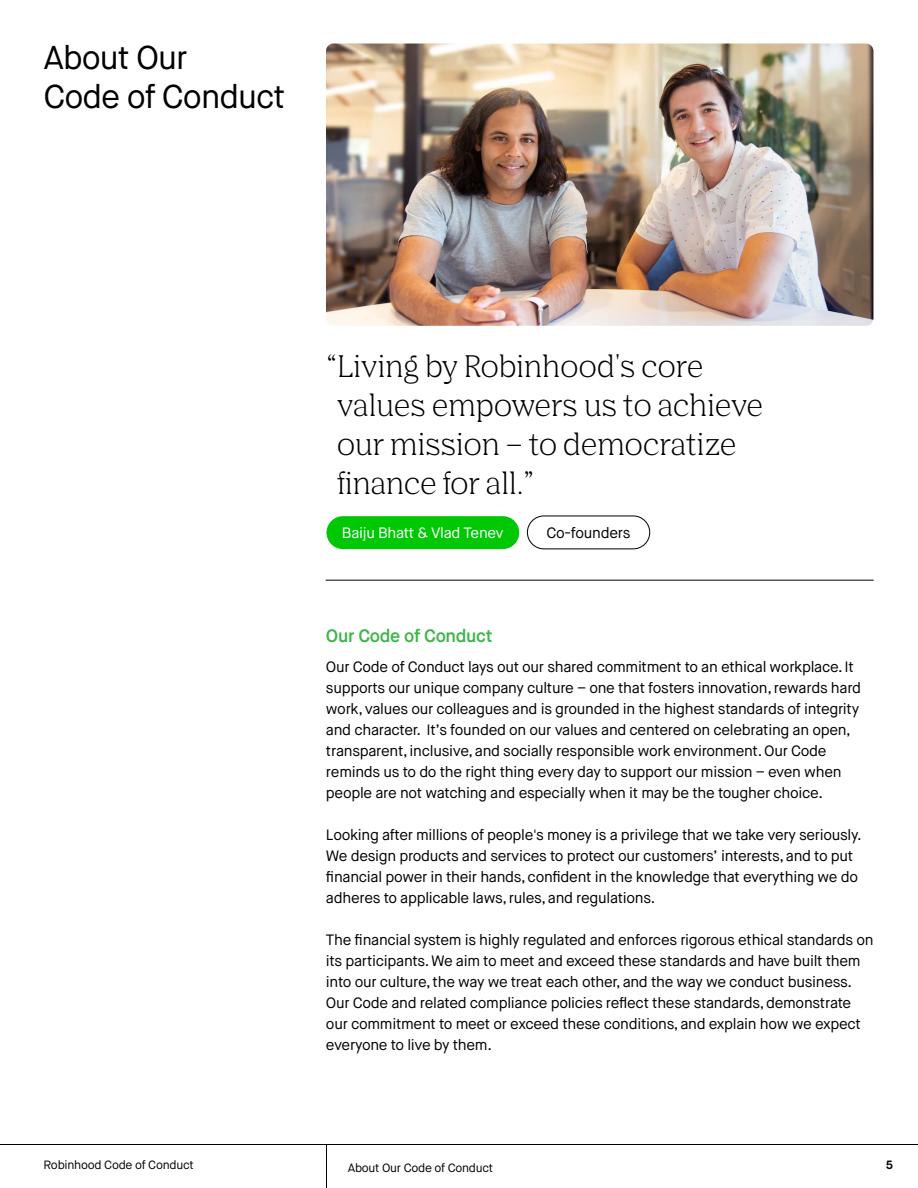
<style>
.page{position:relative;width:918px;height:1188px;background:#fff}
.page>*{position:absolute;margin:0;border:0;box-sizing:border-box;transform-origin:0 0}
.t1{font:33px/39px "Capsule Sans";letter-spacing:-.03em;color:#000}
.t2{font:300 30px/39px "Nib Pro";color:#000101}
.t3{font:600 18px "Capsule Sans";letter-spacing:-.02em;color:#3eb549}
.t4{font:15px/21px "Capsule Sans";letter-spacing:-.02em;color:#000}
.t5{font:15px "Capsule Sans";letter-spacing:-.02em;color:#fff}
.t6{font:15px "Capsule Sans";letter-spacing:-.02em;color:#000101}
.t7{font:12px "Capsule Sans";letter-spacing:-.02em;color:#000}
.t8{font:700 12px "Capsule Sans";color:#000101}
</style>
<div class="page">
<hr style="left:0;top:1144px;width:918px;height:1px;background:#000">
<hr style="left:326px;top:1144px;width:1px;height:44px;background:#000">
<div style="left:326px;top:516px;width:193px;height:33px;background:#00c805;border-radius:16px"></div>
<div style="left:527px;top:516px;width:123px;height:33px;border:1px solid #000;border-radius:16px"></div>
<img style="left:326px;top:44px;width:547px;height:282px">
<hr style="left:326px;top:580px;width:548px;height:1px;background:#000">
<h1 class="t1" style="left:44px;top:38px;width:243px">About Our<br>Code of Conduct</h1>
<h2 class="t2" style="left:337px;top:348px;width:428px;text-indent:-11px">“Living by Robinhood's core values empowers us to achieve our mission – to democratize finance for all.”</h2>
<p class="t5" style="left:342px;top:524px;width:163px">Baiju Bhatt &amp; Vlad Tenev</p>
<p class="t6" style="left:547px;top:524px;width:85px">Co-founders</p>
<p class="t3" style="left:326px;top:624px;width:168px">Our Code of Conduct</p>
<p class="t4" style="left:326px;top:657px;width:537px">Our Code of Conduct lays out our shared commitment to an ethical workplace. It supports our unique company culture – one that fosters innovation, rewards hard work, values our colleagues and is grounded in the highest standards of integrity and character. It’s founded on our values and centered on celebrating an open, transparent, inclusive, and socially responsible work environment. Our Code reminds us to do the right thing every day to support our mission – even when people are not watching and especially when it may be the tougher choice.</p>
<p class="t4" style="left:326px;top:825px;width:537px">Looking after millions of people's money is a privilege that we take very seriously.<br>We design products and services to protect our customers’ interests, and to put financial power in their hands, confident in the knowledge that everything we do adheres to applicable laws, rules, and regulations.</p>
<p class="t4" style="left:326px;top:930px;width:549px">The financial system is highly regulated and enforces rigorous ethical standards on its participants. We aim to meet and exceed these standards and have built them into our culture, the way we treat each other, and the way we conduct business.<br>Our Code and related compliance policies reflect these standards, demonstrate our commitment to meet or exceed these conditions, and explain how we expect everyone to live by them.</p>
<p class="t7" style="left:44px;top:1158px;width:152px">Robinhood Code of Conduct</p>
<p class="t7" style="left:348px;top:1161px;width:147px">About Our Code of Conduct</p>
<p class="t8" style="left:886px;top:1158px;width:9px">5</p>
</div>
